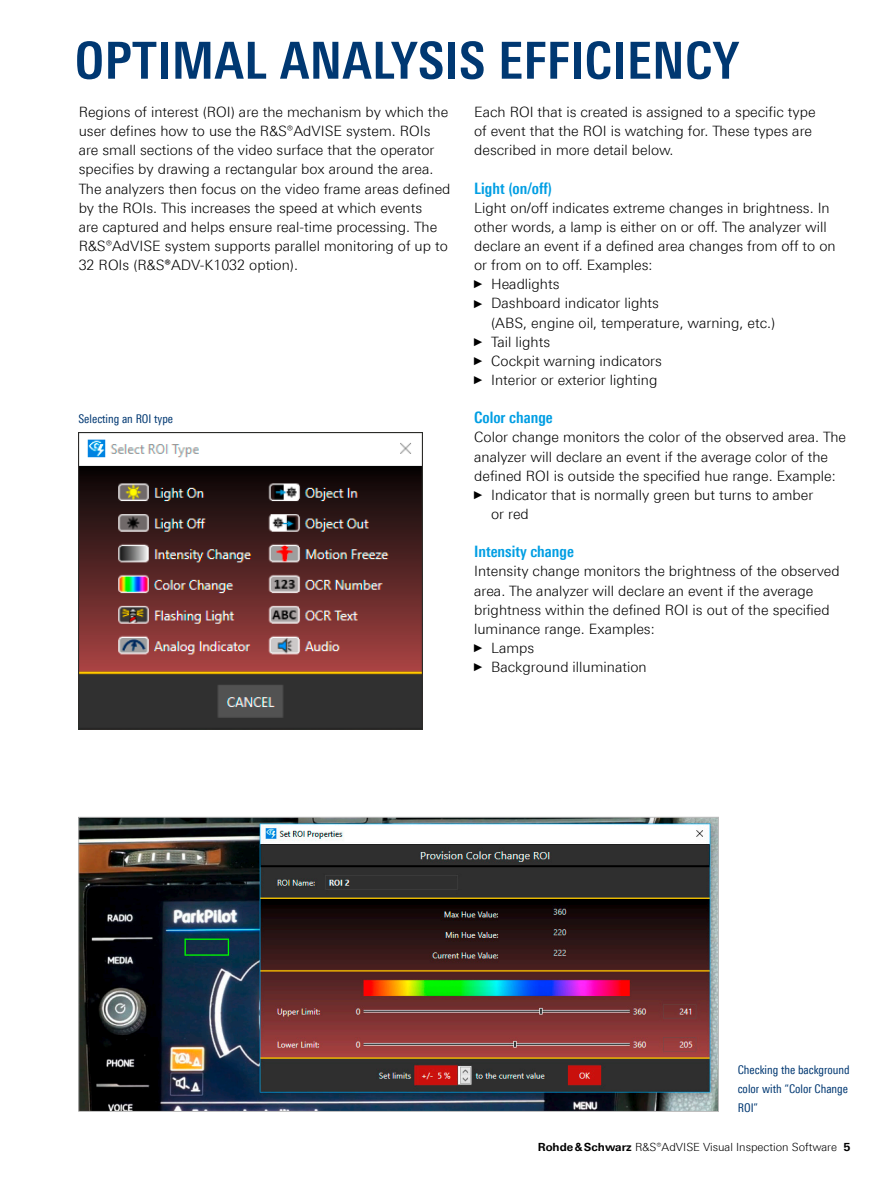
<style>
.page{position:relative;width:893px;height:1191px;background:#fff}
.page>*{position:absolute;margin:0;border:0;box-sizing:border-box;transform-origin:0 0}
.Seiten_Headline_34Pt{font:700 51px "Linotype Univers 620 Cn";letter-spacing:.01em;color:#003872}
.Absatzfett_cyan{font:700 15.75px "Linotype Univers 620 Cn";color:#009ee3}
.Haupttext_ohne_Absta{font:300 14.25px/19.2px "Linotype Univers 330";color:#000}
.Haupttext{font:300 14.25px/19.2px "Linotype Univers 330";color:#000}
.Bildunterschrift{font:12px/19.2px "Linotype Univers 420 Cn";color:#003872}
.t1{font:300 11.25px "Linotype Univers 330";color:#000}
.s1{font-family:"Linotype Univers 630";font-weight:700}
.s2{font-family:"Arial Narrow";font-weight:400;font-size:11.4px}
</style>
<div class="page">
<img style="left:80px;top:819px;width:637px;height:290px">
<img style="left:79px;top:432px;width:343px;height:297px">
<p class="Seiten_Headline_34Pt" style="left:75px;top:30px;width:666px">OPTIMAL ANALYSIS EFFICIENCY</p>
<p class="Haupttext_ohne_Absta" style="left:79px;top:102px;width:373px">Regions of interest (ROI) are the mechanism by which the user defines how to use the R&amp;S®AdVISE system. ROIs are small sections of the video surface that the operator specifies by drawing a rectangular box around the area.<br>The analyzers then focus on the video frame areas defined by the ROIs. This increases the speed at which events<br>are captured and helps ensure real-time processing. The R&amp;S®AdVISE system supports parallel monitoring of up to 32 ROIs (R&amp;S<span class="s1">®</span>ADV-K1032 option).</p>
<p class="Haupttext" style="left:474px;top:102px;width:343px">Each ROI that is created is assigned to a specific type of event that the ROI is watching for. These types are described in more detail below.</p>
<p class="Absatzfett_cyan" style="left:474px;top:179px;width:79px">Light (on/off)</p>
<p class="Haupttext_ohne_Absta" style="left:474px;top:198px;width:363px">Light on/off indicates extreme changes in brightness. In other words, a lamp is either on or off. The analyzer will declare an event if a defined area changes from off to on or from on to off. Examples:</p>
<p class="Haupttext_ohne_Absta" style="left:474px;top:274px;width:87px"><span class="s2">►</span> Headlights</p>
<p class="Haupttext_ohne_Absta" style="left:491px;top:293px;width:286px;text-indent:-17px"><span class="s2">►</span> Dashboard indicator lights<br>(ABS, engine oil, temperature, warning, etc.)</p>
<p class="Haupttext_ohne_Absta" style="left:474px;top:332px;width:78px"><span class="s2">►</span> Tail lights</p>
<p class="Haupttext_ohne_Absta" style="left:474px;top:351px;width:189px"><span class="s2">►</span> Cockpit warning indicators</p>
<p class="Haupttext_ohne_Absta" style="left:474px;top:370px;width:185px"><span class="s2">►</span> Interior or exterior lighting</p>
<p class="Absatzfett_cyan" style="left:474px;top:408px;width:80px">Color change</p>
<p class="Haupttext_ohne_Absta" style="left:474px;top:427px;width:374px">Color change monitors the color of the observed area. The analyzer will declare an event if the average color of the defined ROI is outside the specified hue range. Example:</p>
<p class="Haupttext_ohne_Absta" style="left:491px;top:485px;width:324px;text-indent:-17px"><span class="s2">►</span> Indicator that is normally green but turns to amber or red</p>
<p class="Absatzfett_cyan" style="left:474px;top:542px;width:101px">Intensity change</p>
<p class="Haupttext_ohne_Absta" style="left:474px;top:561px;width:367px">Intensity change monitors the brightness of the observed area. The analyzer will declare an event if the average brightness within the defined ROI is out of the specified luminance range. Examples:</p>
<p class="Haupttext_ohne_Absta" style="left:474px;top:638px;width:62px"><span class="s2">►</span> Lamps</p>
<p class="Haupttext_ohne_Absta" style="left:474px;top:657px;width:174px"><span class="s2">►</span> Background illumination</p>
<p class="Bildunterschrift" style="left:78px;top:409px;width:96px">Selecting an ROI type</p>
<p class="Bildunterschrift" style="left:738px;top:1060px;width:113px">Checking the background color with “Color Change<br>ROI”</p>
<p class="t1" style="left:538px;top:1140px;width:314px"><span class="s1">Rohde&amp;Schwarz</span> R&amp;S®AdVISE Visual Inspection Software <span class="s1">5</span></p>
</div>
